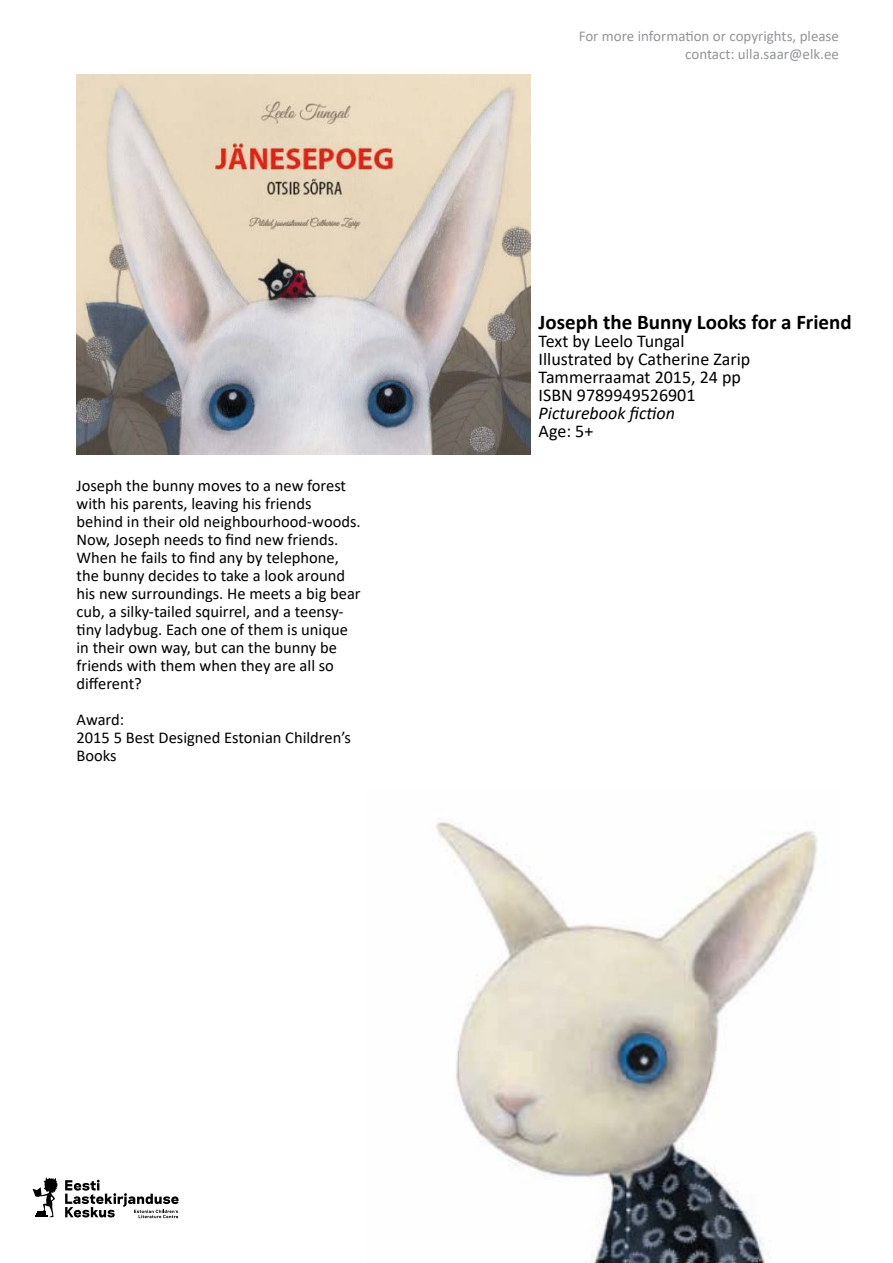
<style>
.page{position:relative;width:893px;height:1263px;background:#fff}
.page>*{position:absolute;margin:0;border:0;box-sizing:border-box;transform-origin:0 0}
.t1{font:700 21px "Calibri";color:#000}
.t2{font:18px/18px "Calibri";color:#000}
.t3{font:italic 18px "Calibri";color:#000}
.t4{font:16.5px/18px "Calibri";color:#000}
.t5{font:15px/18px "Calibri";color:#939598;text-align:right}
</style>
<div class="page">
<svg style="left:65px;top:1180px;width:114px;height:38px"></svg>
<svg style="left:33px;top:1177px;width:25px;height:40px"></svg>
<img style="left:77px;top:74px;width:453px;height:381px">
<img style="left:436px;top:821px;width:382px;height:442px">
<p class="t4" style="left:77px;top:476px;width:286px">Joseph the bunny moves to a new forest with his parents, leaving his friends behind in their old neighbourhood-woods.<br>Now, Joseph needs to find new friends.<br>When he fails to find any by telephone, the bunny decides to take a look around his new surroundings. He meets a big bear cub, a silky-tailed squirrel, and a teensy&shy;tiny ladybug. Each one of them is unique in their own way, but can the bunny be friends with them when they are all so different?</p>
<p class="t4" style="left:77px;top:710px;width:276px">Award:<br>2015 5 Best Designed Estonian Children’s<br>Books</p>
<p class="t5" style="left:579px;top:27px;width:262px">For more information or copyrights, please contact: ulla.saar@elk.ee</p>
<p class="t1" style="left:539px;top:307px;width:315px">Joseph the Bunny Looks for a Friend</p>
<p class="t2" style="left:539px;top:331px;width:213px">Text by Leelo Tungal<br>Illustrated by Catherine Zarip<br>Tammerraamat 2015, 24 pp<br>ISBN 9789949526901</p>
<p class="t3" style="left:539px;top:400px;width:138px">Picturebook fiction</p>
<p class="t2" style="left:539px;top:421px;width:56px">Age: 5+</p>
</div>
